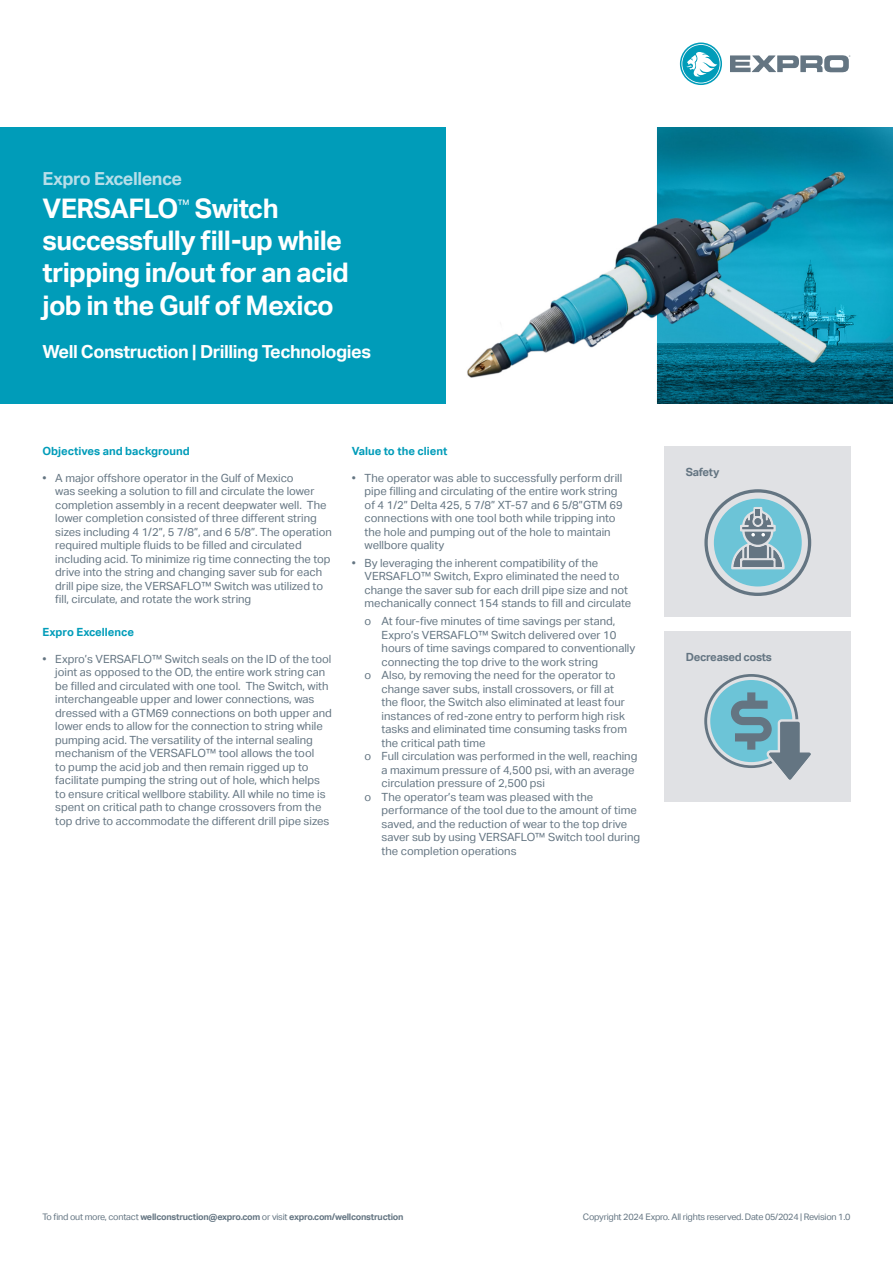
<style>
.page{position:relative;width:893px;height:1263px;background:#fff}
.page>*{position:absolute;margin:0;border:0;box-sizing:border-box;transform-origin:0 0}
.t1{font:700 27px/32.4px "Aktiv Grotesk";letter-spacing:-.025em;color:#fff}
.t2{font:700 18px "Aktiv Grotesk";letter-spacing:-.025em;color:#fff}
.t3{font:700 18px "Aktiv Grotesk";letter-spacing:-.025em;color:#b6dee9}
.t4{font:11.25px/13.5px "Aktiv Grotesk";color:#647582}
.t5{font:700 11.25px "Aktiv Grotesk";color:#009cb9}
.t6{font:700 11.25px "Aktiv Grotesk";letter-spacing:-.025em;color:#647582}
.t7{font:700 9px "Aktiv Grotesk";letter-spacing:-.025em;color:#647582}
.t8{font:9px "Aktiv Grotesk";letter-spacing:-.025em;color:#647582}
.s1{font-weight:400}
</style>
<div class="page">
<div style="left:0;top:128px;width:446px;height:276px;background:#009cb9"></div>
<img style="left:467px;top:128px;width:426px;height:276px">
<svg style="left:680px;top:43px;width:42px;height:42px"></svg>
<svg style="left:730px;top:55px;width:120px;height:17px"></svg>
<div style="left:664px;top:446px;width:187px;height:171px;background:#e0e1e4"></div>
<svg style="left:704px;top:489px;width:107px;height:107px"></svg>
<div style="left:664px;top:631px;width:186px;height:170px;background:#e0e1e4"></div>
<svg style="left:704px;top:674px;width:107px;height:105px"></svg>
<p class="t3" style="left:43px;top:168px;width:141px">Expro Excellence</p>
<p class="t1" style="left:43px;top:192px;width:308px">VERSAFLO<sup>™</sup> Switch successfully fill-up while tripping in/out for an acid job in the Gulf of Mexico</p>
<p class="t2" style="left:43px;top:341px;width:330px">Well Construction | Drilling Technologies</p>
<p class="t5" style="left:43px;top:444px;width:149px">Objectives and background</p>
<p class="t4" style="left:55px;top:471px;width:278px;text-indent:-13px">• A major offshore operator in the Gulf of Mexico<br>was seeking a solution to fill and circulate the lower completion assembly in a recent deepwater well. The lower completion consisted of three different string sizes including 4 1/2”, 5 7/8”, and 6 5/8”. The operation required multiple fluids to be filled and circulated including acid. To minimize rig time connecting the top drive into the string and changing saver sub for each drill pipe size, the VERSAFLO™ Switch was utilized to fill, circulate, and rotate the work string</p>
<p class="t5" style="left:43px;top:625px;width:93px">Expro Excellence</p>
<p class="t4" style="left:55px;top:652px;width:278px;text-indent:-13px">• Expro’s VERSAFLO™ Switch seals on the ID of the tool joint as opposed to the OD, the entire work string can be filled and circulated with one tool. The Switch, with interchangeable upper and lower connections, was dressed with a GTM69 connections on both upper and lower ends to allow for the connection to string while pumping acid. The versatility of the internal sealing mechanism of the VERSAFLO™ tool allows the tool<br>to pump the acid job and then remain rigged up to facilitate pumping the string out of hole, which helps to ensure critical wellbore stability. All while no time is spent on critical path to change crossovers from the top drive to accommodate the different drill pipe sizes</p>
<p class="t5" style="left:352px;top:444px;width:97px">Value to the client</p>
<p class="t4" style="left:365px;top:471px;width:260px;text-indent:-13px">• The operator was able to successfully perform drill pipe filling and circulating of the entire work string of 4 1/2” Delta 425, 5 7/8” XT-57 and 6 5/8”GTM 69 connections with one tool both while tripping into the hole and pumping out of the hole to maintain wellbore quality</p>
<p class="t4" style="left:365px;top:556px;width:268px;text-indent:-13px">• By leveraging the inherent compatibility of the VERSAFLO™ Switch, Expro eliminated the need to change the saver sub for each drill pipe size and not mechanically connect 154 stands to fill and circulate</p>
<p class="t4" style="left:382px;top:614px;width:255px;text-indent:-17px">o At four-five minutes of time savings per stand, Expro’s VERSAFLO™ Switch delivered over 10 hours of time savings compared to conventionally connecting the top drive to the work string</p>
<p class="t4" style="left:382px;top:668px;width:247px;text-indent:-17px">o Also, by removing the need for the operator to change saver subs, install crossovers, or fill at the floor, the Switch also eliminated at least four instances of red-zone entry to perform high risk tasks and eliminated time consuming tasks from the critical path time</p>
<p class="t4" style="left:382px;top:749px;width:257px;text-indent:-17px">o Full circulation was performed in the well, reaching a maximum pressure of 4,500 psi, with an average circulation pressure of 2,500 psi</p>
<p class="t4" style="left:382px;top:790px;width:260px;text-indent:-17px">o The operator’s team was pleased with the performance of the tool due to the amount of time saved, and the reduction of wear to the top drive saver sub by using VERSAFLO™ Switch tool during the completion operations</p>
<p class="t6" style="left:686px;top:465px;width:35px">Safety</p>
<p class="t6" style="left:686px;top:650px;width:88px">Decreased costs</p>
<p class="t7" style="left:43px;top:1212px;width:363px"><span class="s1">To find out more, contact</span> wellconstruction@expro.com <span class="s1">or visit</span> expro.com/wellconstruction</p>
<p class="t8" style="left:583px;top:1212px;width:269px">Copyright 2024 Expro. All rights reserved. Date 05/2024 | Revision 1.0</p>
</div>
